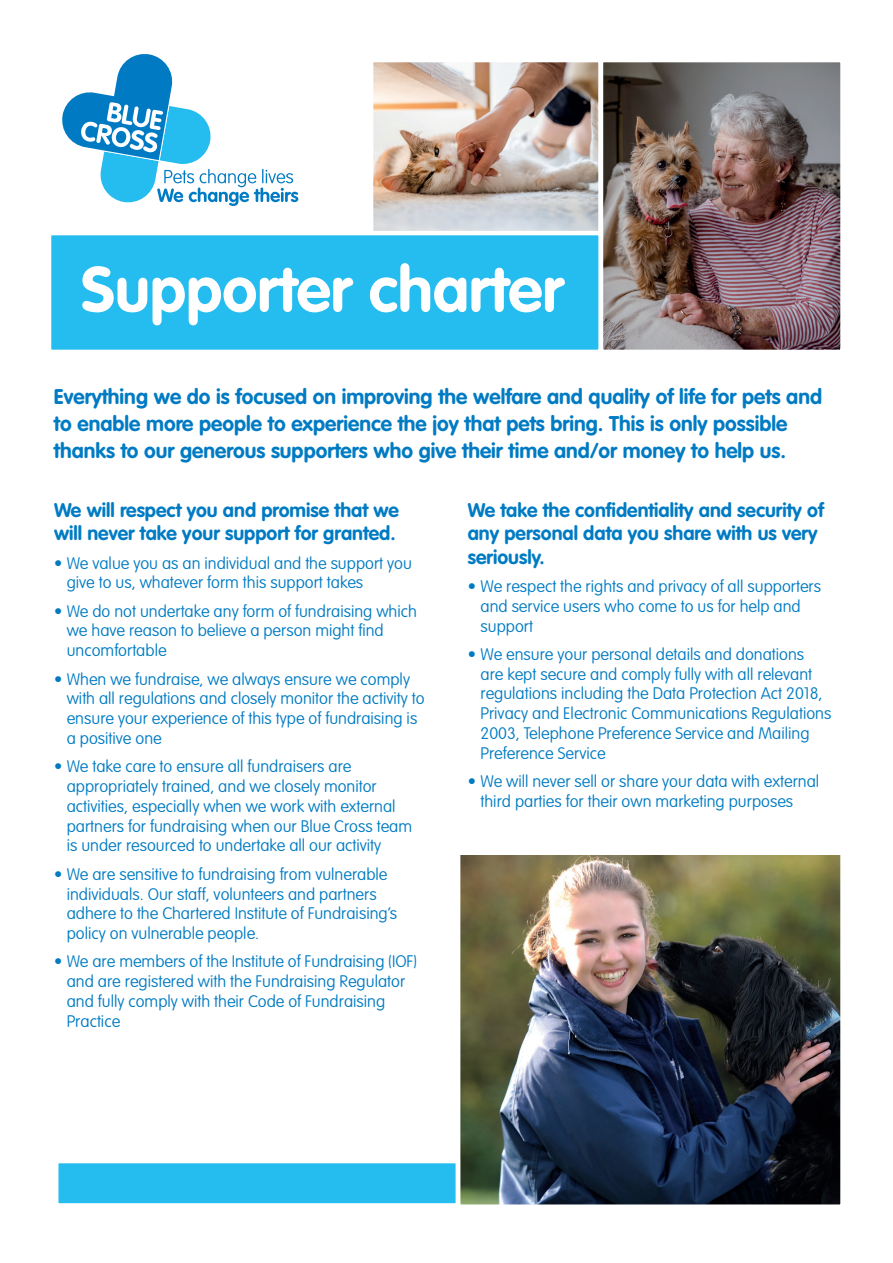
<style>
.page{position:relative;width:893px;height:1263px;background:#fff}
.page>*{position:absolute;margin:0;border:0;box-sizing:border-box;transform-origin:0 0}
.t1{font:700 63px "VAG Rounded Std";color:#fff}
.t2{font:700 21px/27px "VAG Rounded Std";color:#007bc3}
.t3{font:700 19.5px/23.4px "VAG Rounded Std";color:#007bc3}
.t4{font:100 16.5px/19.8px "VAG Rounded Std";color:#007bc3}
</style>
<div class="page">
<img style="left:374px;top:63px;width:224px;height:168px">
<div style="left:369px;top:58px;width:234px;height:296px;border:4px solid #fff"></div>
<img style="left:604px;top:63px;width:236px;height:286px">
<div style="left:599px;top:58px;width:246px;height:296px;border:4px solid #fff"></div>
<div style="left:47px;top:231px;width:556px;height:123px;background:#25bdef;border:4px solid #fff"></div>
<svg style="left:62px;top:54px;width:236px;height:152px"></svg>
<img style="left:461px;top:855px;width:379px;height:349px">
<div style="left:456px;top:850px;width:389px;height:359px;border:4px solid #fff"></div>
<div style="left:54px;top:1159px;width:406px;height:49px;background:#25bdef;border:4px solid #fff"></div>
<h1 class="t1" style="left:81px;top:252px;width:484px">Supporter charter</h1>
<p class="t2" style="left:54px;top:384px;width:770px">Everything we do is focused on improving the welfare and quality of life for pets and to enable more people to experience the joy that pets bring. This is only possible thanks to our generous supporters who give their time and/or money to help us.</p>
<p class="t3" style="left:54px;top:499px;width:346px">We will respect you and promise that we will never take your support for granted.</p>
<p class="t4" style="left:67px;top:553px;width:347px;text-indent:-13px">• We value you as an individual and the support you give to us, whatever form this support takes</p>
<p class="t4" style="left:67px;top:601px;width:352px;text-indent:-13px">• We do not undertake any form of fundraising which we have reason to believe a person might find uncomfortable</p>
<p class="t4" style="left:67px;top:669px;width:359px;text-indent:-13px">• When we fundraise, we always ensure we comply with all regulations and closely monitor the activity to ensure your experience of this type of fundraising is a positive one</p>
<p class="t4" style="left:67px;top:757px;width:347px;text-indent:-13px">• We take care to ensure all fundraisers are appropriately trained, and we closely monitor activities, especially when we work with external partners for fundraising when our Blue Cross team is under resourced to undertake all our activity</p>
<p class="t4" style="left:67px;top:865px;width:332px;text-indent:-13px">• We are sensitive to fundraising from vulnerable individuals. Our staff, volunteers and partners adhere to the Chartered Institute of Fundraising’s policy on vulnerable people.</p>
<p class="t4" style="left:67px;top:952px;width:351px;text-indent:-13px">• We are members of the Institute of Fundraising (IOF) and are registered with the Fundraising Regulator and fully comply with their Code of Fundraising Practice</p>
<p class="t3" style="left:468px;top:499px;width:357px">We take the confidentiality and security of any personal data you share with us very seriously.</p>
<p class="t4" style="left:480px;top:577px;width:342px;text-indent:-13px">• We respect the rights and privacy of all supporters and service users who come to us for help and support</p>
<p class="t4" style="left:480px;top:645px;width:352px;text-indent:-13px">• We ensure your personal details and donations<br>are kept secure and comply fully with all relevant regulations including the Data Protection Act 2018, Privacy and Electronic Communications Regulations 2003, Telephone Preference Service and Mailing Preference Service</p>
<p class="t4" style="left:480px;top:772px;width:340px;text-indent:-13px">• We will never sell or share your data with external third parties for their own marketing purposes</p>
</div>
